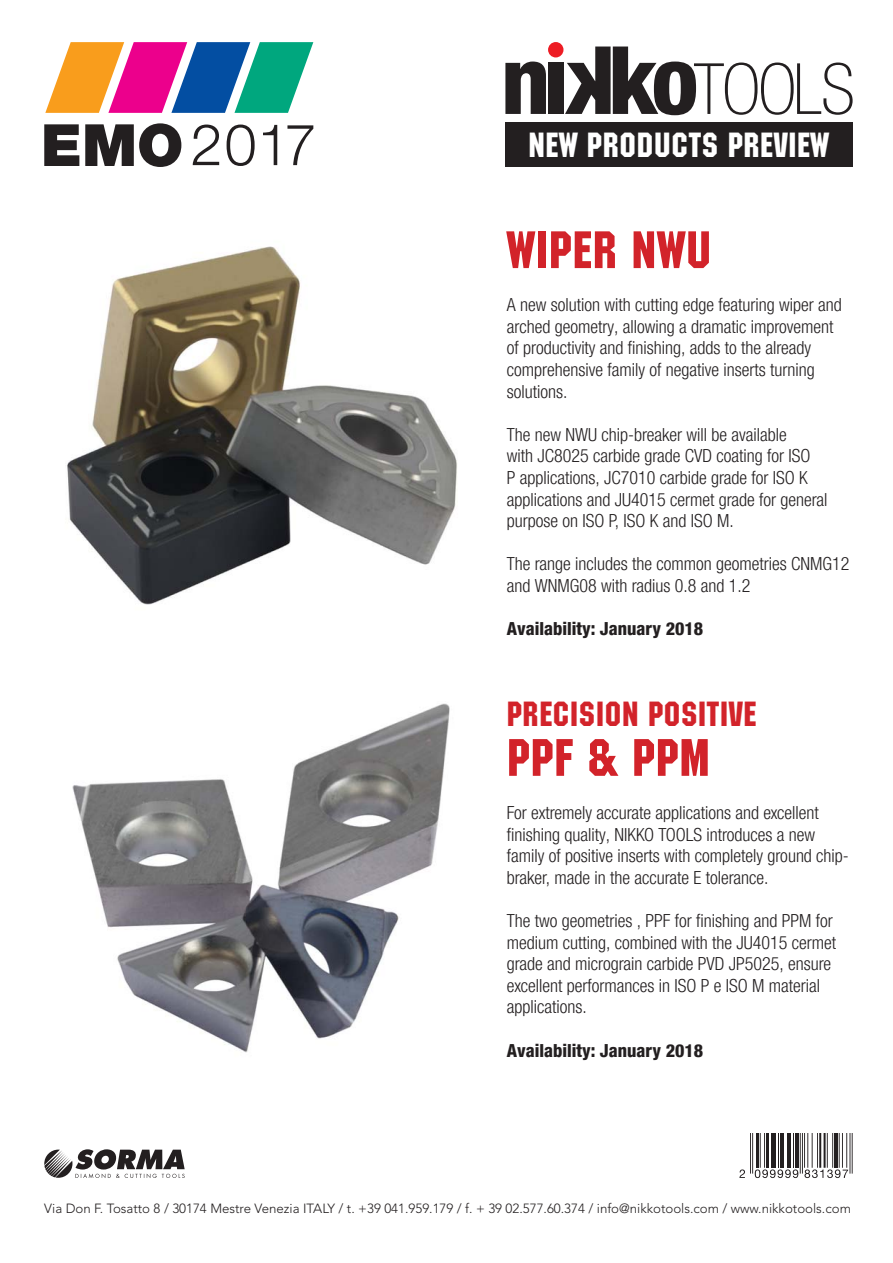
<style>
.page{position:relative;width:893px;height:1263px;background:#fff}
.page>*{position:absolute;margin:0;border:0;box-sizing:border-box;transform-origin:0 0}
.t1{font:52.5px "Machine ITC";letter-spacing:.02em;color:#d2232a}
.t2{font:34.8px "Machine ITC";letter-spacing:.02em;color:#fff}
.t3{font:34.8px "Machine ITC";letter-spacing:.02em;color:#d2232a}
.t4{font:300 condensed 18px/21.6px "Helvetica Neue LTW1 G";color:#231f20}
.t5{font:800 condensed 18px "Helvetica Neue LTW1 G";color:#231f20}
.t6{font:300 13.2px "Avenir LT Pro";color:#231f20}
</style>
<div class="page">
<img style="left:67px;top:246px;width:390px;height:359px">
<img style="left:72px;top:703px;width:378px;height:350px">
<div style="left:548px;top:42px;width:15px;height:15px;background:#ed1c24;border-radius:50%"></div>
<svg style="left:505px;top:62px;width:41px;height:52px"></svg>
<div style="left:548px;top:63px;width:15px;height:51px;background:#231f20"></div>
<svg style="left:565px;top:47px;width:287px;height:68px"></svg>
<svg style="left:45px;top:42px;width:268px;height:71px"></svg>
<svg style="left:44px;top:124px;width:35px;height:42px"></svg>
<svg style="left:85px;top:123px;width:96px;height:44px"></svg>
<svg style="left:193px;top:125px;width:26px;height:40px"></svg>
<svg style="left:226px;top:125px;width:28px;height:41px"></svg>
<svg style="left:263px;top:125px;width:14px;height:40px"></svg>
<svg style="left:287px;top:125px;width:26px;height:40px"></svg>
<div style="left:505px;top:123px;width:347px;height:44px;background:#231f20"></div>
<svg style="left:44px;top:1149px;width:141px;height:29px"></svg>
<hr style="left:752px;top:1133px;width:1px;height:41px;background:#231f20">
<hr style="left:750px;top:1133px;width:1px;height:41px;background:#231f20">
<hr style="left:756px;top:1133px;width:2px;height:35px;background:#231f20">
<hr style="left:764px;top:1133px;width:1px;height:35px;background:#231f20">
<hr style="left:759px;top:1133px;width:1px;height:35px;background:#231f20">
<hr style="left:766px;top:1133px;width:2px;height:35px;background:#231f20">
<hr style="left:770px;top:1133px;width:1px;height:35px;background:#231f20">
<hr style="left:772px;top:1133px;width:3px;height:35px;background:#231f20">
<hr style="left:778px;top:1133px;width:1px;height:35px;background:#231f20">
<hr style="left:780px;top:1133px;width:3px;height:35px;background:#231f20">
<hr style="left:786px;top:1133px;width:1px;height:35px;background:#231f20">
<hr style="left:789px;top:1133px;width:2px;height:35px;background:#231f20">
<hr style="left:793px;top:1133px;width:1px;height:35px;background:#231f20">
<hr style="left:795px;top:1133px;width:3px;height:35px;background:#231f20">
<hr style="left:802px;top:1133px;width:1px;height:41px;background:#231f20">
<hr style="left:799px;top:1133px;width:1px;height:41px;background:#231f20">
<hr style="left:817px;top:1133px;width:1px;height:35px;background:#231f20">
<hr style="left:811px;top:1133px;width:1px;height:35px;background:#231f20">
<hr style="left:807px;top:1133px;width:1px;height:35px;background:#231f20">
<hr style="left:804px;top:1133px;width:1px;height:35px;background:#231f20">
<hr style="left:823px;top:1133px;width:2px;height:35px;background:#231f20">
<hr style="left:819px;top:1133px;width:2px;height:35px;background:#231f20">
<hr style="left:832px;top:1133px;width:1px;height:35px;background:#231f20">
<hr style="left:826px;top:1133px;width:1px;height:35px;background:#231f20">
<hr style="left:834px;top:1133px;width:3px;height:35px;background:#231f20">
<hr style="left:851px;top:1133px;width:1px;height:41px;background:#231f20">
<hr style="left:849px;top:1133px;width:1px;height:41px;background:#231f20">
<hr style="left:846px;top:1133px;width:1px;height:35px;background:#231f20">
<hr style="left:842px;top:1133px;width:1px;height:35px;background:#231f20">
<hr style="left:838px;top:1133px;width:1px;height:35px;background:#231f20">
<svg style="left:739px;top:1169px;width:6px;height:9px"></svg>
<svg style="left:754px;top:1169px;width:44px;height:9px"></svg>
<svg style="left:804px;top:1169px;width:44px;height:9px"></svg>
<h2 class="t2" style="left:528px;top:125px;width:302px">NEW PRODUCTS PREVIEW</h2>
<h1 class="t1" style="left:507px;top:219px;width:206px">WIPER NWU</h1>
<p class="t4" style="left:507px;top:297px;width:336px">A new solution with cutting edge featuring wiper and arched geometry, allowing a dramatic improvement of productivity and nishing, adds to the already comprehensive family of negative inserts turning solutions.</p>
<p class="t4" style="left:507px;top:426px;width:322px">The new NWU chip-breaker will be available<br>with JC8025 carbide grade CVD coating for ISO<br>P applications, JC7010 carbide grade for ISO K applications and JU4015 cermet grade for general purpose on ISO P, ISO K and ISO M.</p>
<p class="t4" style="left:507px;top:556px;width:344px">The range includes the common geometries CNMG12 and WNMG08 with radius 0.8 and 1.2</p>
<p class="t5" style="left:507px;top:622px;width:198px">Availability: January 2018</p>
<h2 class="t3" style="left:507px;top:694px;width:251px">PRECISION POSITIVE</h2>
<h1 class="t1" style="left:507px;top:727px;width:204px">PPF &amp; PPM</h1>
<p class="t4" style="left:507px;top:804px;width:313px">For extremely accurate applications and excellent</p>
<p class="t4" style="left:514px;top:826px;width:302px">nishing quality, NIKKO TOOLS introduces a new</p>
<p class="t4" style="left:507px;top:848px;width:343px">family of positive inserts with completely ground chip-</p>
<p class="t4" style="left:507px;top:869px;width:263px">braker, made in the accurate E tolerance.</p>
<p class="t4" style="left:507px;top:912px;width:331px">The two geometries , PPF for nishing and PPM for medium cutting, combined with the JU4015 cermet grade and micrograin carbide PVD JP5025, ensure excellent performances in ISO P e ISO M material applications.</p>
<p class="t5" style="left:507px;top:1044px;width:198px">Availability: January 2018</p>
<p class="t6" style="left:44px;top:1201px;width:808px">Via Don F. Tosatto 8 / 30174 Mestre Venezia ITALY / t. +39 041.959.179 / f. + 39 02.577.60.374 / info@nikkotools.com / www.nikkotools.com</p>
</div>
